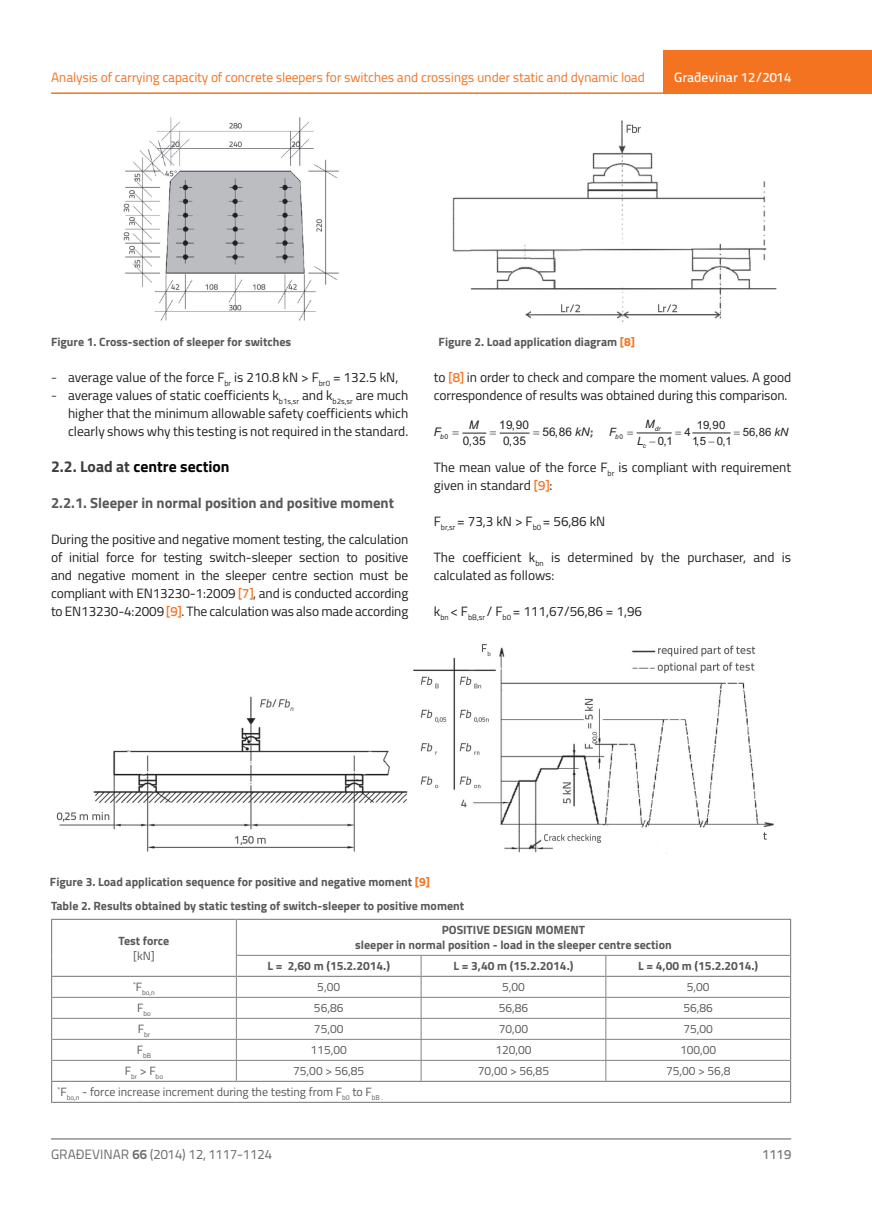
<style>
.page{position:relative;width:872px;height:1212px;background:#fff}
.page>*{position:absolute;margin:0;border:0;box-sizing:border-box;transform-origin:0 0}
.t1{font:700 15.75px "Titillium";color:#040605}
.t2{font:700 14.7px "Titillium";color:#57585a}
.t3{font:13.5px/18px "Titillium";letter-spacing:-.005em;color:#231f20}
.t4{font:13.5px "Titillium Text 22 L";letter-spacing:-.02em;color:#f47321}
.t5{font:13.5px "Titillium Text 22 L";color:#6c6d70}
.t6{font:500 13.5px "Titillium Text 22 L";color:#fff}
.t7{font:500 13.5px "Titillium Text 22 L";color:#787a7d}
.t8{font:700 12px/15px "Titillium";color:#57585a;text-align:center}
.t9{font:12px "Titillium";color:#57585a}
.t10{font:11.85px/16.8px "Arial";letter-spacing:.005em;color:#231f20;text-align:center}
.t11{font:italic 11.85px "Arial";color:#231f20}
.t12{font:11.4px/16px "Arial";letter-spacing:.005em;color:#231f20;text-align:center}
.t13{font:italic 11.4px "Arial";color:#231f20}
.t14{font:7.05px "Titillium";color:#57585a}
.t15{font:italic 6.9px "Arial";color:#231f20}
.t16{font:italic 6.6px "Arial";color:#231f20}
.s1{color:#f47321}
.s2{font-family:"Titillium Text 22 L";font-weight:300}
.s3{color:#3e3e3f}
.s4{font-family:"Titillium Text 22 L";font-weight:500;color:#f47321}
.s5{font-style:normal}
.s6{font-style:italic}
.s7{font-family:"Titillium";font-weight:700;font-size:12px;color:#57585a}
.s8{font-weight:700}
</style>
<div class="page">
<hr style="left:51px;top:92px;width:821px;height:2px;background:#f47321">
<div style="left:663px;top:50px;width:209px;height:44px;background:#f47321"></div>
<hr style="left:51px;top:1139px;width:740px;height:1px;background:#57585a">
<hr style="left:499px;top:433px;width:30px;height:1px;background:#231f20">
<hr style="left:692px;top:433px;width:38px;height:1px;background:#231f20">
<hr style="left:636px;top:433px;width:35px;height:1px;background:#231f20">
<img style="left:123px;top:117px;width:216px;height:204px">
<img style="left:452px;top:120px;width:325px;height:202px">
<hr style="left:236px;top:920px;width:1px;height:35px;background:#808285">
<hr style="left:236px;top:955px;width:185px;height:1px;background:#808285">
<hr style="left:421px;top:955px;width:185px;height:1px;background:#808285">
<hr style="left:606px;top:955px;width:184px;height:1px;background:#808285">
<hr style="left:52px;top:997px;width:184px;height:1px;background:#808285">
<hr style="left:236px;top:997px;width:185px;height:1px;background:#808285">
<hr style="left:421px;top:997px;width:185px;height:1px;background:#808285">
<hr style="left:606px;top:997px;width:184px;height:1px;background:#808285">
<hr style="left:52px;top:1018px;width:184px;height:1px;background:#808285">
<hr style="left:236px;top:1018px;width:185px;height:1px;background:#808285">
<hr style="left:421px;top:1018px;width:185px;height:1px;background:#808285">
<hr style="left:606px;top:1018px;width:184px;height:1px;background:#808285">
<hr style="left:52px;top:1039px;width:184px;height:1px;background:#808285">
<hr style="left:236px;top:1039px;width:185px;height:1px;background:#808285">
<hr style="left:421px;top:1039px;width:185px;height:1px;background:#808285">
<hr style="left:606px;top:1039px;width:184px;height:1px;background:#808285">
<hr style="left:52px;top:1060px;width:184px;height:1px;background:#808285">
<hr style="left:236px;top:1060px;width:185px;height:1px;background:#808285">
<svg style="left:236px;top:955px;width:1px;height:126px"></svg>
<hr style="left:421px;top:1060px;width:185px;height:1px;background:#808285">
<svg style="left:421px;top:955px;width:1px;height:126px"></svg>
<hr style="left:606px;top:1060px;width:184px;height:1px;background:#808285">
<svg style="left:605px;top:955px;width:1px;height:126px"></svg>
<hr style="left:51px;top:1081px;width:185px;height:1px;background:#808285">
<hr style="left:236px;top:1081px;width:185px;height:1px;background:#808285">
<hr style="left:421px;top:1081px;width:185px;height:1px;background:#808285">
<hr style="left:606px;top:1081px;width:185px;height:1px;background:#808285">
<hr style="left:51px;top:1102px;width:185px;height:1px;background:#808285">
<hr style="left:236px;top:1102px;width:185px;height:1px;background:#808285">
<hr style="left:421px;top:1102px;width:185px;height:1px;background:#808285">
<hr style="left:606px;top:1102px;width:185px;height:1px;background:#808285">
<hr style="left:51px;top:919px;width:185px;height:1px;background:#808285">
<hr style="left:51px;top:920px;width:1px;height:35px;background:#808285">
<svg style="left:51px;top:955px;width:1px;height:147px"></svg>
<hr style="left:51px;top:976px;width:185px;height:1px;background:#808285">
<hr style="left:236px;top:919px;width:185px;height:1px;background:#808285">
<hr style="left:421px;top:919px;width:185px;height:1px;background:#808285">
<hr style="left:606px;top:919px;width:185px;height:1px;background:#808285">
<hr style="left:790px;top:920px;width:1px;height:35px;background:#808285">
<svg style="left:790px;top:955px;width:1px;height:147px"></svg>
<hr style="left:236px;top:976px;width:185px;height:1px;background:#808285">
<hr style="left:421px;top:976px;width:185px;height:1px;background:#808285">
<hr style="left:606px;top:976px;width:185px;height:1px;background:#808285">
<img style="left:56px;top:644px;width:718px;height:210px">
<svg style="left:462px;top:432px;width:25px;height:2px"></svg>
<p class="t4" style="left:51px;top:68px;width:595px">Analysis of carrying capacity of concrete sleepers for switches and crossings under static and dynamic load</p>
<p class="t6" style="left:674px;top:67px;width:118px">Građevinar 12/2014</p>
<p class="t8" style="left:51px;top:333px;width:242px">Figure 1. Cross-section of sleeper for switches</p>
<p class="t8" style="left:438px;top:333px;width:198px">Figure 2. Load application diagram <span class="s1">[8]</span></p>
<p class="t3" style="left:51px;top:367px;width:349px"><span class="s2">-</span> average value of the force F<sub>br</sub> is 210.8 kN &gt; F<sub>br0</sub> = 132.5 kN,</p>
<p class="t3" style="left:68px;top:385px;width:342px;text-align:justify;text-indent:-17px"><span class="s2">-</span> average values of static coefficients k<sub>b1s,sr</sub> and k<sub>b2s,sr</sub> are much higher that the minimum allowable safety coefficients which clearly shows why this testing is not required in the standard.</p>
<p class="t1" style="left:51px;top:454px;width:180px"><span class="s3">2.2. Load at</span> centre section</p>
<p class="t2" style="left:51px;top:491px;width:344px">2.2.1. Sleeper in normal position and positive moment</p>
<p class="t3" style="left:51px;top:529px;width:359px;text-align:justify">During the positive and negative moment testing, the calculation of initial force for testing switch-sleeper section to positive and negative moment in the sleeper centre section must be compliant with EN13230-1:2009 <span class="s4">[7]</span>, and is conducted according to EN13230-4:2009 <span class="s4">[9]</span>. The calculation was also made according</p>
<p class="t3" style="left:434px;top:367px;width:359px">to <span class="s4">[8]</span> in order to check and compare the moment values. A good correspondence of results was obtained during this comparison.</p>
<p class="t11" style="left:434px;top:424px;width:9px">F</p>
<p class="t10" style="left:499px;top:416px;width:31px">19 90<br>035</p>
<p class="t11" style="left:469px;top:417px;width:11px">M</p>
<p class="t13" style="left:645px;top:417px;width:11px">M</p>
<p class="t12" style="left:684px;top:424px;width:8px">4</p>
<p class="t12" style="left:692px;top:416px;width:41px">19 90<br>15 01</p>
<p class="t16" style="left:655px;top:425px;width:7px">dr</p>
<p class="t10" style="left:509px;top:416px;width:8px;text-align:left">, ,</p>
<p class="t10" style="left:555px;top:423px;width:5px">,</p>
<p class="t12" style="left:709px;top:416px;width:5px">,</p>
<p class="t15" style="left:440px;top:432px;width:10px">b<span class="s5">0</span></p>
<p class="t10" style="left:542px;top:423px;width:53px">56 86 <span class="s6">kN</span><span class="s7">;</span></p>
<p class="t10" style="left:463px;top:433px;width:25px">035</p>
<p class="t12" style="left:743px;top:424px;width:47px">56 86 <span class="s6">kN</span></p>
<p class="t13" style="left:609px;top:424px;width:8px">F</p>
<p class="t16" style="left:615px;top:432px;width:9px">b<span class="s5">0</span></p>
<p class="t12" style="left:755px;top:424px;width:5px">,</p>
<p class="t3" style="left:434px;top:457px;width:359px">The mean value of the force F<sub>br</sub> is compliant with requirement given in standard <span class="s4">[9]</span>:</p>
<p class="t3" style="left:434px;top:511px;width:173px">F<sub>br,sr</sub> = 73,3 kN &gt; F<sub>b0</sub> = 56,86 kN</p>
<p class="t3" style="left:434px;top:547px;width:359px">The coefficient k<sub>bn</sub> is determined by the purchaser, and is calculated as follows:</p>
<p class="t3" style="left:434px;top:601px;width:210px">k<sub>bn</sub> &lt; F<sub>bB,sr</sub> / F<sub>b0</sub> = 111,67/56,86 = 1,96</p>
<p class="t12" style="left:658px;top:433px;width:17px">01</p>
<p class="t13" style="left:637px;top:433px;width:8px">L</p>
<p class="t12" style="left:649px;top:433px;width:19px">− ,</p>
<p class="t12" style="left:696px;top:433px;width:5px">,</p>
<p class="t12" style="left:722px;top:433px;width:5px">,</p>
<p class="t10" style="left:469px;top:433px;width:5px">,</p>
<p class="t16" style="left:643px;top:441px;width:5px">c</p>
<p class="t8" style="left:50px;top:874px;width:381px">Figure 3. Load application sequence for positive and negative moment <span class="s1">[9]</span></p>
<p class="t8" style="left:51px;top:898px;width:414px">Table 2. Results obtained by static testing of switch-sleeper to positive moment</p>
<p class="t8" style="left:119px;top:932px;width:52px">Test force</p>
<p class="t9" style="left:133px;top:947px;width:23px">[kN]</p>
<p class="t8" style="left:355px;top:922px;width:318px">POSITIVE DESIGN MOMENT<br>sleeper in normal position - load in the sleeper centre section</p>
<p class="t8" style="left:267px;top:958px;width:124px">L = 2,60 m (15.2.2014.)</p>
<p class="t8" style="left:453px;top:958px;width:121px">L = 3,40 m (15.2.2014.)</p>
<p class="t8" style="left:638px;top:958px;width:121px">L = 4,00 m (15.2.2014.)</p>
<p class="t14" style="left:133px;top:988px;width:23px">*<sup>F</sup>bo,n</p>
<p class="t9" style="left:317px;top:978px;width:24px">5,00</p>
<p class="t9" style="left:502px;top:978px;width:24px">5,00</p>
<p class="t9" style="left:687px;top:978px;width:24px">5,00</p>
<p class="t14" style="left:137px;top:1009px;width:15px"><sup>F</sup>bo</p>
<p class="t9" style="left:314px;top:999px;width:31px">56,86</p>
<p class="t9" style="left:499px;top:999px;width:31px">56,86</p>
<p class="t9" style="left:683px;top:999px;width:31px">56,86</p>
<p class="t14" style="left:138px;top:1030px;width:14px"><sup>F</sup>br</p>
<p class="t9" style="left:314px;top:1020px;width:31px">75,00</p>
<p class="t9" style="left:499px;top:1020px;width:31px">70,00</p>
<p class="t9" style="left:683px;top:1020px;width:31px">75,00</p>
<p class="t14" style="left:137px;top:1051px;width:16px"><sup>F</sup>bB</p>
<p class="t9" style="left:310px;top:1041px;width:38px">115,00</p>
<p class="t9" style="left:495px;top:1041px;width:38px">120,00</p>
<p class="t9" style="left:680px;top:1041px;width:38px">100,00</p>
<p class="t14" style="left:125px;top:1072px;width:40px"><sup>F</sup>br <sup>&gt;</sup> <sup>F</sup>bo</p>
<p class="t9" style="left:293px;top:1062px;width:73px">75,00 &gt; 56,85</p>
<p class="t9" style="left:478px;top:1062px;width:73px">70,00 &gt; 56,85</p>
<p class="t9" style="left:666px;top:1062px;width:66px">75,00 &gt; 56,8</p>
<p class="t9" style="left:58px;top:1083px;width:327px"><sup>*</sup>F<sub>bo,n</sub> - force increase increment during the testing from F<sub>b0</sub> to F<sub>bB</sub> <sub>.</sub></p>
<p class="t5" style="left:51px;top:1144px;width:222px">GRAĐEVINAR <span class="s8">66</span> (2014) 12, 1117-1124</p>
<p class="t7" style="left:762px;top:1144px;width:30px">1119</p>
</div>
